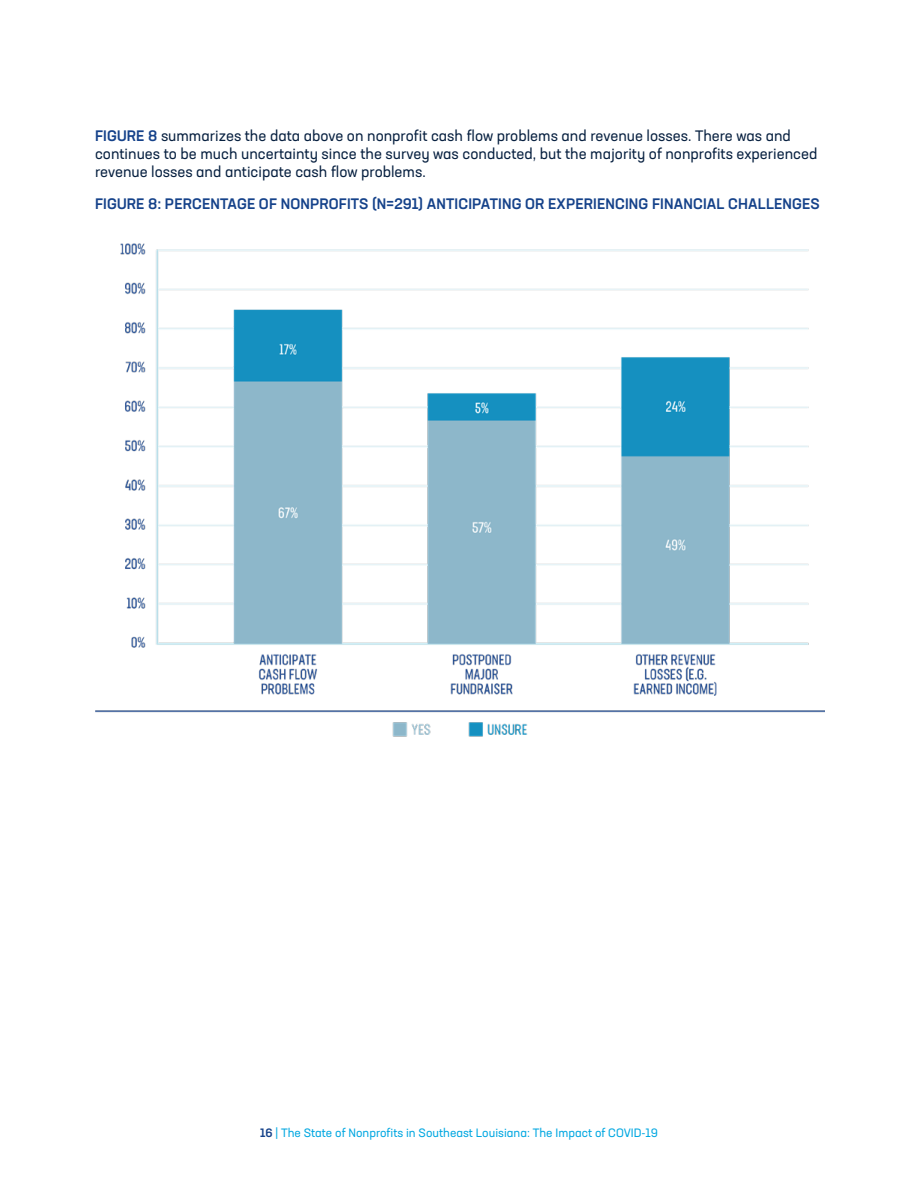
<style>
.page{position:relative;width:918px;height:1188px;background:#fff}
.page>*{position:absolute;margin:0;border:0;box-sizing:border-box;transform-origin:0 0}
.t1{font:15px/18px "Neusa Next Std";color:#072040}
.t2{font:500 15px "Neusa Next Std";letter-spacing:.01em;color:#15428a}
.t3{font:12px "Neusa Next Std";color:#00a7e1}
.s1{font-weight:500;color:#15428a}
</style>
<div class="page">
<img style="left:95px;top:243px;width:729px;height:494px">
<p class="t1" style="left:95px;top:127px;width:724px"><span class="s1">FIGURE 8</span> summarizes the data above on nonprofit cash flow problems and revenue losses. There was and continues to be much uncertainty since the survey was conducted, but the majority of nonprofits experienced revenue losses and anticipate cash flow problems.</p>
<p class="t2" style="left:95px;top:194px;width:726px">FIGURE 8: PERCENTAGE OF NONPROFITS (N=291) ANTICIPATING OR EXPERIENCING FINANCIAL CHALLENGES</p>
<p class="t3" style="left:260px;top:1125px;width:399px"><span class="s1">16</span> | The State of Nonprofits in Southeast Louisiana: The Impact of COVID-19</p>
</div>
